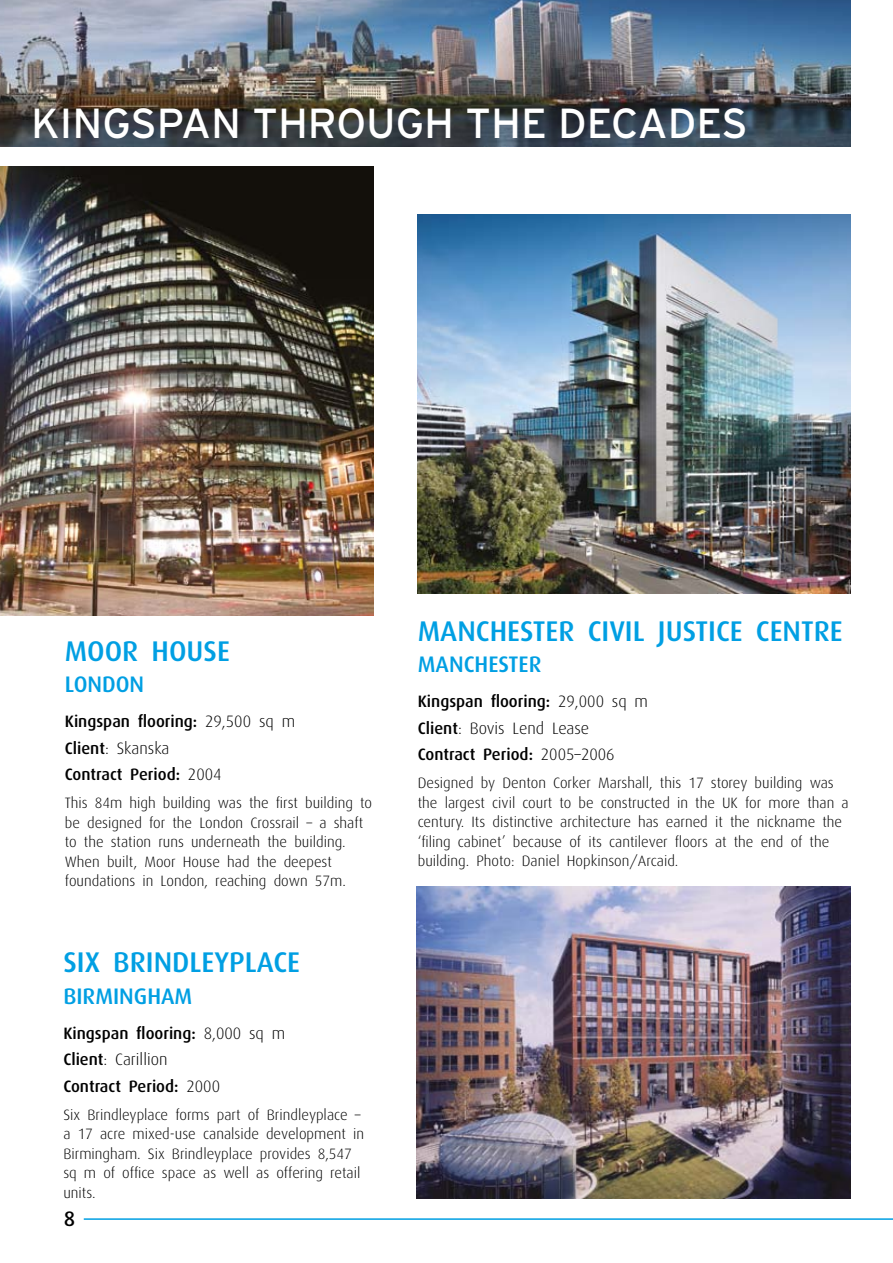
<style>
.page{position:relative;width:893px;height:1263px;background:#fff}
.page>*{position:absolute;margin:0;border:0;box-sizing:border-box;transform-origin:0 0}
.t1{font:42px "Interstate";color:#fff}
.t2{font:500 28.5px "Dax";color:#009fe3}
.t3{font:500 22.5px "Dax";color:#009fe3}
.t4{font:500 21px "Dax";color:#000}
.t5{font:500 16.5px/26.5px "Dax";color:#000}
.t6{font:300 15px/19.5px "Dax";color:#000}
.s1{font-weight:300}
</style>
<div class="page">
<hr style="left:84px;top:1218px;width:809px;height:2px;background:#009fe3">
<img style="left:0;top:0;width:850px;height:146px">
<img style="left:417px;top:887px;width:433px;height:312px">
<img style="left:0;top:167px;width:373px;height:448px">
<img style="left:418px;top:215px;width:432px;height:378px">
<h1 class="t1" style="left:31px;top:99px;width:718px">KINGSPAN THROUGH THE DECADES</h1>
<h2 class="t2" style="left:65px;top:635px;width:40px">Moor</h2>
<h2 class="t2" style="left:152px;top:635px;width:34px">House</h2>
<h3 class="t3" style="left:65px;top:672px;width:81px">LONDON</h3>
<p class="t5" style="left:65px;top:708px;width:232px">Kingspan flooring: <span class="s1">29,500 sq m<br></span>Client<span class="s1">: Skanska<br></span>Contract Period: <span class="s1">2004</span></p>
<p class="t6" style="left:65px;top:794px;width:309px">This 84m high building was the first building to be designed for the London Crossrail – a shaft to the station runs underneath the building.<br>When built, Moor House had the deepest foundations in London, reaching down 57m.</p>
<h2 class="t2" style="left:63px;top:946px;width:238px">SIX BRINDLEYPLACE</h2>
<h3 class="t3" style="left:63px;top:983px;width:131px">BIRMINGHAM</h3>
<p class="t5" style="left:63px;top:1020px;width:223px">Kingspan flooring: <span class="s1">8,000 sq m<br></span>Client<span class="s1">: Carillion<br></span>Contract Period: <span class="s1">2000</span></p>
<p class="t6" style="left:63px;top:1105px;width:302px">Six Brindleyplace forms part of Brindleyplace – a 17 acre mixed-use canalside development in Birmingham. Six Brindleyplace provides 8,547 sq m of office space as well as offering retail units.</p>
<h3 class="t4" style="left:64px;top:1207px;width:13px">8</h3>
<h2 class="t2" style="left:418px;top:615px;width:426px">MANCHESTER CIVIL JUSTICE CENTRE</h2>
<h3 class="t3" style="left:418px;top:652px;width:125px">MANCHESTER</h3>
<p class="t5" style="left:418px;top:688px;width:232px">Kingspan flooring: <span class="s1">29,000 sq m<br></span>Client<span class="s1">: Bovis Lend Lease<br></span>Contract Period: <span class="s1">2005–2006</span></p>
<p class="t6" style="left:418px;top:773px;width:432px">Designed by Denton Corker Marshall, this 17 storey building was the largest civil court to be constructed in the UK for more than a century. Its distinctive architecture has earned it the nickname the ‘filing cabinet’ because of its cantilever floors at the end of the building. Photo: Daniel Hopkinson/Arcaid.</p>
</div>
